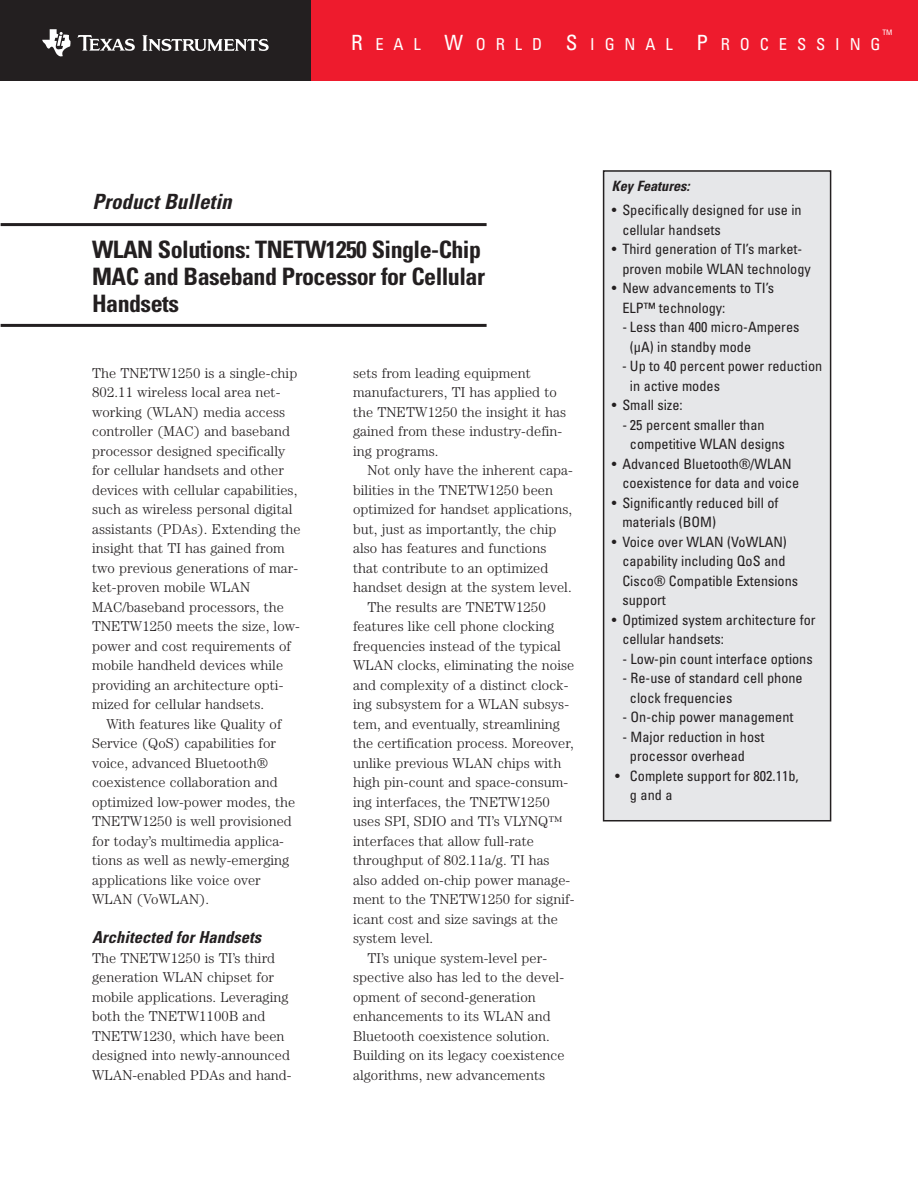
<style>
.page{position:relative;width:918px;height:1188px;background:#fff}
.page>*{position:absolute;margin:0;border:0;box-sizing:border-box;transform-origin:0 0}
.t1{font:700 condensed 24px/27px "Univers";letter-spacing:-.02em;color:#231f20}
.t2{font:italic 700 condensed 21px "Univers";color:#231f20}
.t3{font:condensed 16.5px "Univers";letter-spacing:.6em;color:#fff}
.t4{font:italic 700 condensed 16.5px "Univers";letter-spacing:.005em;color:#231f20}
.t5{font:300 14.25px/19.5px "Century";letter-spacing:.005em;color:#231f20}
.t6{font:condensed 14.25px/19.5px "Univers";color:#231f20}
.t7{font:italic 700 condensed 14.25px "Univers";color:#231f20}
.t8{font:condensed 7.5px "Univers";color:#fff}
.s1{font-size:21px}
</style>
<div class="page">
<hr style="left:1px;top:223px;width:486px;height:3px;background:#231f20">
<hr style="left:1px;top:324px;width:486px;height:3px;background:#231f20">
<div style="left:604px;top:171px;width:227px;height:650px;background:#e6e7e9"></div>
<div style="left:603px;top:170px;width:228px;height:651px;border:2px solid #231f20"></div>
<div style="left:309px;top:0;width:608px;height:81px;background:#ee1b2d"></div>
<div style="left:0;top:0;width:311px;height:81px;background:#231f20"></div>
<svg style="left:42px;top:29px;width:29px;height:27px"></svg>
<svg style="left:78px;top:35px;width:57px;height:16px"></svg>
<svg style="left:142px;top:35px;width:127px;height:16px"></svg>
<p class="t8" style="left:882px;top:30px;width:11px">TM</p>
<p class="t3" style="left:351px;top:38px;width:531px"><span class="s1">R</span> EAL <span class="s1">W</span> ORLD <span class="s1">S</span> IGNAL <span class="s1">P</span> ROCESSING</p>
<h2 class="t2" style="left:92px;top:193px;width:141px">Product Bulletin</h2>
<h1 class="t1" style="left:92px;top:238px;width:394px">WLAN Solutions: TNETW1250 Single-Chip<br>MAC and Baseband Processor for Cellular<br>Handsets</h1>
<p class="t5" style="left:92px;top:365px;width:210px">The TNETW1250 is a single-chip<br>802.11 wireless local area net&shy;working (WLAN) media access controller (MAC) and baseband processor designed specifically for cellular handsets and other devices with cellular capabilities, such as wireless personal digital assistants (PDAs). Extending the insight that TI has gained from two previous generations of mar&shy;ket-proven mobile WLAN<br>MAC/baseband processors, the<br>TNETW1250 meets the size, low&shy;power and cost requirements of mobile handheld devices while providing an architecture opti&shy;mized for cellular handsets.</p>
<p class="t5" style="left:92px;top:716px;width:205px;text-indent:14px">With features like Quality of<br>Service (QoS) capabilities for voice, advanced Bluetooth® coexistence collaboration and optimized low-power modes, the<br>TNETW1250 is well provisioned for today’s multimedia applica&shy;tions as well as newly-emerging applications like voice over<br>WLAN (VoWLAN).</p>
<p class="t4" style="left:92px;top:932px;width:171px">Architected for Handsets</p>
<p class="t5" style="left:92px;top:950px;width:201px">The TNETW1250 is TI’s third generation WLAN chipset for mobile applications. Leveraging both the TNETW1100B and<br>TNETW1230, which have been designed into newly-announced<br>WLAN-enabled PDAs and hand-</p>
<p class="t5" style="left:353px;top:365px;width:215px">sets from leading equipment manufacturers, TI has applied to the TNETW1250 the insight it has gained from these industry-defin&shy;ing programs.</p>
<p class="t5" style="left:367px;top:462px;width:207px">Not only have the inherent capa-</p>
<p class="t5" style="left:353px;top:482px;width:201px">bilities in the TNETW1250 been</p>
<p class="t5" style="left:353px;top:501px;width:221px">optimized for handset applications,</p>
<p class="t5" style="left:353px;top:521px;width:205px">but, just as importantly, the chip</p>
<p class="t5" style="left:353px;top:540px;width:195px">also has features and functions</p>
<p class="t5" style="left:353px;top:560px;width:197px">that contribute to an optimized</p>
<p class="t5" style="left:353px;top:579px;width:220px">handset design at the system level.</p>
<p class="t5" style="left:367px;top:599px;width:180px">The results are TNETW1250</p>
<p class="t5" style="left:353px;top:618px;width:203px">features like cell phone clocking</p>
<p class="t5" style="left:353px;top:638px;width:209px">frequencies instead of the typical</p>
<p class="t5" style="left:353px;top:657px;width:223px">WLAN clocks, eliminating the noise</p>
<p class="t5" style="left:353px;top:677px;width:217px">and complexity of a distinct clock-</p>
<p class="t5" style="left:353px;top:696px;width:217px">ing subsystem for a WLAN subsys-</p>
<p class="t5" style="left:353px;top:716px;width:208px">tem, and eventually, streamlining</p>
<p class="t5" style="left:353px;top:735px;width:222px">the certification process. Moreover,</p>
<p class="t5" style="left:353px;top:755px;width:210px">unlike previous WLAN chips with</p>
<p class="t5" style="left:353px;top:774px;width:217px">high pin-count and space-consum-</p>
<p class="t5" style="left:353px;top:794px;width:198px">ing interfaces, the TNETW1250</p>
<p class="t5" style="left:353px;top:813px;width:211px">uses SPI, SDIO and TI’s VLYNQ™</p>
<p class="t5" style="left:353px;top:833px;width:182px">interfaces that allow full-rate</p>
<p class="t5" style="left:353px;top:852px;width:198px">throughput of 802.11a/g. TI has</p>
<p class="t5" style="left:353px;top:872px;width:219px">also added on-chip power manage-</p>
<p class="t5" style="left:353px;top:891px;width:223px">ment to the TNETW1250 for signif-</p>
<p class="t5" style="left:353px;top:911px;width:206px">icant cost and size savings at the</p>
<p class="t5" style="left:353px;top:930px;width:82px">system level.</p>
<p class="t5" style="left:367px;top:950px;width:181px">TI’s unique system-level per-</p>
<p class="t5" style="left:353px;top:969px;width:212px">spective also has led to the devel-</p>
<p class="t5" style="left:353px;top:989px;width:184px">opment of second-generation</p>
<p class="t5" style="left:353px;top:1008px;width:199px">enhancements to its WLAN and</p>
<p class="t5" style="left:353px;top:1028px;width:198px">Bluetooth coexistence solution.</p>
<p class="t5" style="left:353px;top:1047px;width:213px">Building on its legacy coexistence</p>
<p class="t5" style="left:353px;top:1067px;width:194px">algorithms, new advancements</p>
<p class="t7" style="left:612px;top:181px;width:79px">Key Features:</p>
<p class="t6" style="left:622px;top:201px;width:181px;text-indent:-10px">• Specifically designed for use in cellular handsets</p>
<p class="t6" style="left:622px;top:240px;width:190px;text-indent:-10px">• Third generation of TI’s market&shy;proven mobile WLAN technology</p>
<p class="t6" style="left:622px;top:279px;width:153px;text-indent:-10px">• New advancements to TI’s<br>ELP™ technology:</p>
<p class="t6" style="left:630px;top:318px;width:171px;text-indent:-8px">- Less than 400 micro-Amperes (µA) in standby mode</p>
<p class="t6" style="left:630px;top:357px;width:194px;text-indent:-8px">- Up to 40 percent power reduction in active modes</p>
<p class="t6" style="left:612px;top:396px;width:72px">• Small size:</p>
<p class="t6" style="left:630px;top:416px;width:156px;text-indent:-8px">- 25 percent smaller than competitive WLAN designs</p>
<p class="t6" style="left:622px;top:455px;width:178px;text-indent:-10px">• Advanced Bluetooth®/WLAN coexistence for data and voice</p>
<p class="t6" style="left:622px;top:494px;width:158px;text-indent:-10px">• Significantly reduced bill of materials (BOM)</p>
<p class="t6" style="left:622px;top:533px;width:177px;text-indent:-10px">• Voice over WLAN (VoWLAN) capability including QoS and<br>Cisco® Compatible Extensions support</p>
<p class="t6" style="left:622px;top:611px;width:195px;text-indent:-10px">• Optimized system architecture for cellular handsets:</p>
<p class="t6" style="left:622px;top:650px;width:192px">- Low-pin count interface options</p>
<p class="t6" style="left:630px;top:669px;width:174px;text-indent:-8px">- Re-use of standard cell phone clock frequencies</p>
<p class="t6" style="left:622px;top:708px;width:173px">- On-chip power management</p>
<p class="t6" style="left:630px;top:728px;width:136px;text-indent:-8px">- Major reduction in host processor overhead</p>
<p class="t6" style="left:630px;top:767px;width:170px;text-indent:-15px">• Complete support for 802.11b, g and a</p>
</div>
